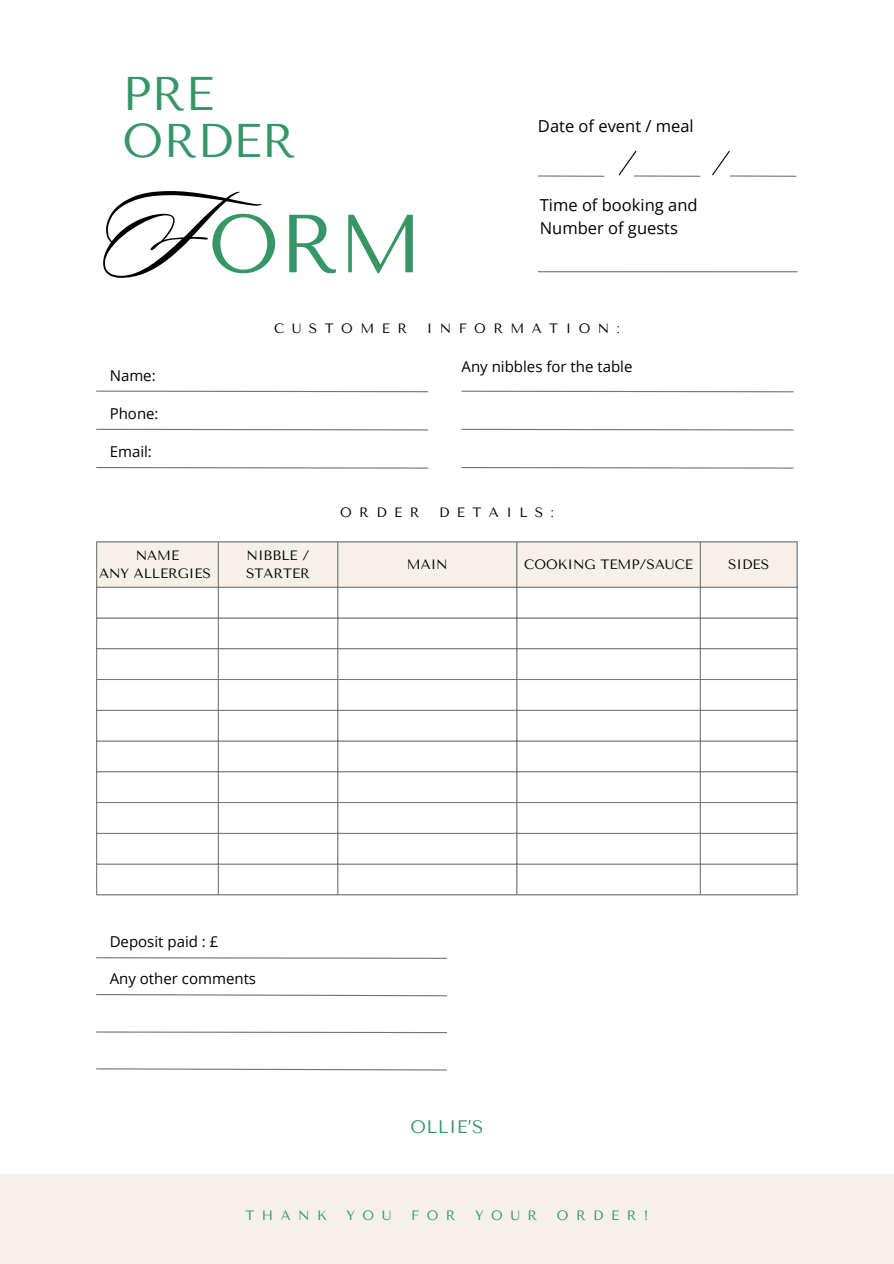
<style>
.page{position:relative;width:894px;height:1264px;background:#fff}
.page>*{position:absolute;margin:0;border:0;box-sizing:border-box;transform-origin:0 0}
.t1{font:117.9px "Sloop Script Pro";color:#000}
.t2{font:82.05px "Tenor Sans";color:#369668}
.t3{font:47.1px/46.7px "Tenor Sans";color:#369668}
.t4{font:18px "Tenor Sans";letter-spacing:.02em;color:#369668}
.t5{font:16.5px/22.5px "Open Sans";color:#000}
.t6{font:15px "Open Sans";color:#000}
.t7{font:13.5px/18px "Tenor Sans";color:#000}
.t8{font:13.5px "Tenor Sans";letter-spacing:.55em;color:#000}
.t9{font:13.5px "Tenor Sans";letter-spacing:.55em;color:#369668}
</style>
<div class="page">
<div style="left:97px;top:542px;width:699px;height:45px;background:#f5f0ea"></div>
<hr style="left:96px;top:542px;width:1px;height:352px;background:#737373">
<hr style="left:218px;top:542px;width:1px;height:352px;background:#737373">
<hr style="left:337px;top:542px;width:1px;height:352px;background:#737373">
<hr style="left:516px;top:542px;width:1px;height:352px;background:#737373">
<hr style="left:699px;top:542px;width:1px;height:352px;background:#737373">
<hr style="left:796px;top:542px;width:1px;height:352px;background:#737373">
<hr style="left:96px;top:541px;width:701px;height:1px;background:#737373">
<hr style="left:96px;top:587px;width:701px;height:1px;background:#737373">
<hr style="left:96px;top:617px;width:701px;height:1px;background:#737373">
<hr style="left:96px;top:648px;width:701px;height:1px;background:#737373">
<hr style="left:96px;top:679px;width:701px;height:1px;background:#737373">
<hr style="left:96px;top:709px;width:701px;height:1px;background:#737373">
<hr style="left:96px;top:740px;width:701px;height:1px;background:#737373">
<hr style="left:96px;top:771px;width:701px;height:1px;background:#737373">
<hr style="left:96px;top:802px;width:701px;height:1px;background:#737373">
<hr style="left:96px;top:832px;width:701px;height:1px;background:#737373">
<hr style="left:96px;top:863px;width:701px;height:1px;background:#737373">
<hr style="left:96px;top:894px;width:701px;height:1px;background:#737373">
<svg style="left:96px;top:390px;width:333px;height:3px"></svg>
<svg style="left:96px;top:957px;width:351px;height:2px"></svg>
<svg style="left:96px;top:467px;width:333px;height:2px"></svg>
<svg style="left:96px;top:1031px;width:351px;height:2px"></svg>
<svg style="left:96px;top:1068px;width:351px;height:3px"></svg>
<svg style="left:461px;top:390px;width:333px;height:3px"></svg>
<hr style="left:538px;top:175px;width:66px;height:2px;background:#737373">
<hr style="left:538px;top:271px;width:259px;height:1px;background:#737373">
<hr style="left:633px;top:175px;width:67px;height:2px;background:#737373">
<hr style="left:729px;top:175px;width:67px;height:2px;background:#737373">
<svg style="left:461px;top:428px;width:333px;height:3px"></svg>
<svg style="left:461px;top:467px;width:333px;height:2px"></svg>
<svg style="left:96px;top:428px;width:333px;height:3px"></svg>
<svg style="left:96px;top:994px;width:351px;height:2px"></svg>
<svg style="left:618px;top:150px;width:19px;height:27px"></svg>
<svg style="left:712px;top:150px;width:18px;height:27px"></svg>
<div style="left:0;top:1174px;width:893px;height:89px;background:#f5f0ea"></div>
<p class="t3" style="left:123px;top:71px;width:174px">PRE<br>ORDER</p>
<p class="t1" style="left:97px;top:174px;width:166px">F</p>
<p class="t2" style="left:208px;top:197px;width:216px">ORM</p>
<h5 class="t5" style="left:538px;top:114px;width:157px">Date of event / meal</h5>
<p class="t5" style="left:539px;top:193px;width:159px">Time of booking and<br>Number of guests</p>
<h4 class="t6" style="left:110px;top:364px;width:48px">Name:</h4>
<p class="t6" style="left:110px;top:402px;width:50px">Phone:</p>
<p class="t6" style="left:110px;top:441px;width:44px">Email:</p>
<h2 class="t7" style="left:136px;top:547px;width:45px">NAME</h2>
<p class="t7" style="left:99px;top:565px;width:113px">ANY ALLERGIES</p>
<p class="t8" style="left:274px;top:320px;width:134px">CUSTOMER</p>
<p class="t8" style="left:426px;top:320px;width:195px">INFORMATION:</p>
<h5 class="t6" style="left:461px;top:356px;width:172px">Any nibbles for the table</h5>
<h5 class="t7" style="left:340px;top:503px;width:81px">ORDER</h5>
<h5 class="t8" style="left:439px;top:504px;width:116px">DETAILS:</h5>
<h1 class="t7" style="left:246px;top:547px;width:65px">NIBBLE /<br>STARTER</h1>
<h4 class="t7" style="left:407px;top:556px;width:42px">MAIN</h4>
<p class="t7" style="left:524px;top:556px;width:170px">COOKING TEMP/SAUCE</p>
<p class="t7" style="left:728px;top:556px;width:42px">SIDES</p>
<p class="t6" style="left:110px;top:931px;width:110px">Deposit paid : £</p>
<p class="t6" style="left:110px;top:968px;width:148px">Any other comments</p>
<p class="t4" style="left:410px;top:1116px;width:74px">OLLIE’S</p>
<h5 class="t9" style="left:245px;top:1207px;width:83px">THANK</h5>
<h5 class="t9" style="left:346px;top:1207px;width:46px">YOU</h5>
<h5 class="t9" style="left:411px;top:1207px;width:46px">FOR</h5>
<h5 class="t9" style="left:475px;top:1207px;width:64px">YOUR</h5>
<h5 class="t9" style="left:557px;top:1207px;width:93px">ORDER!</h5>
</div>
